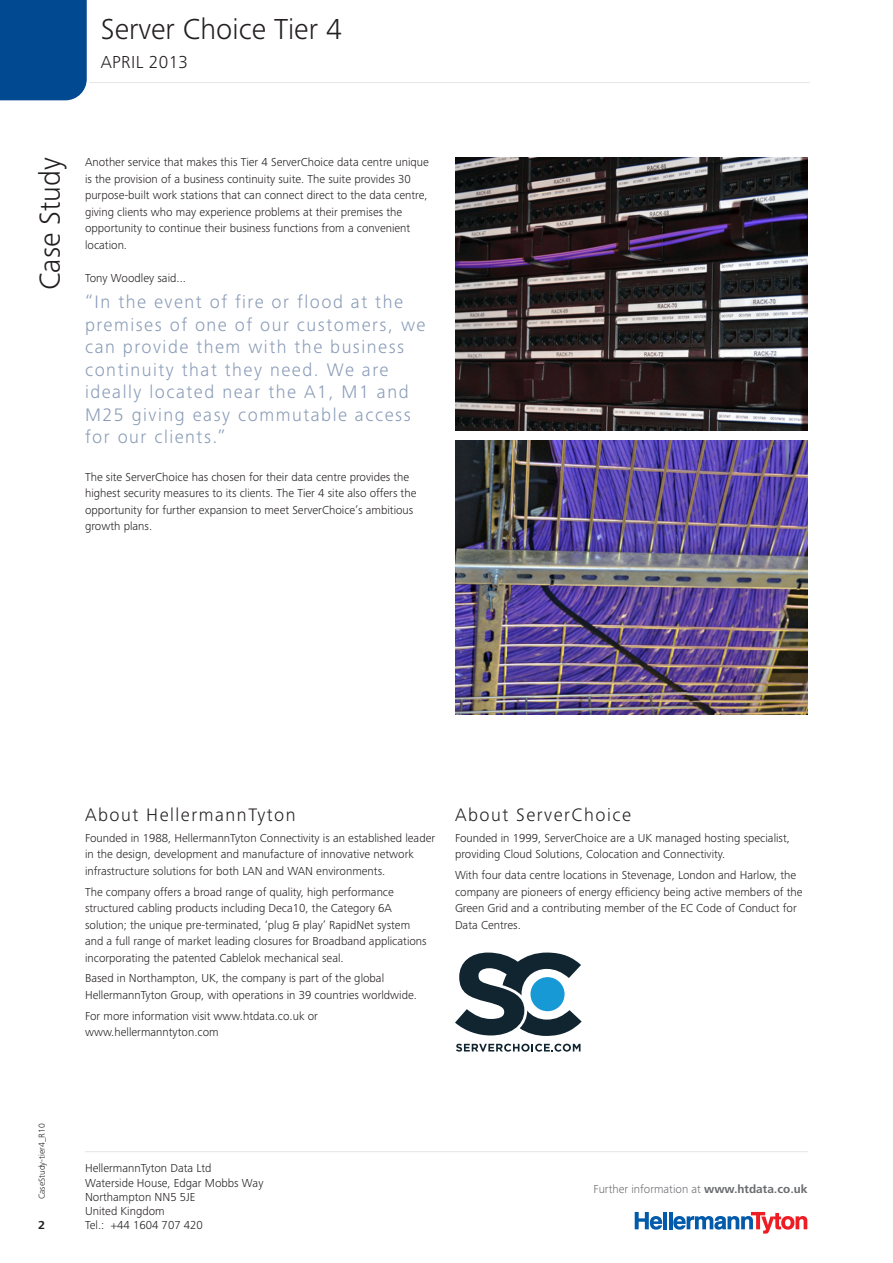
<style>
.page{position:relative;width:893px;height:1263px;background:#fff}
.page>*{position:absolute;margin:0;border:0;box-sizing:border-box;transform-origin:0 0}
.Chapter_Headline_1_2{font:300 30px "Frutiger Next LTW1 G";color:#231f20}
.Intro_Page_Introbox{font:300 18.75px/22.5px "Frutiger Next LTW1 G";letter-spacing:.08em;color:#899bb7}
.Intro_Page_Introbox-2{font:300 18.75px "Frutiger Next LTW1 G";letter-spacing:.08em;color:#231f20}
.Chapter_Headline_2_1{font:300 18px "Frutiger Next LTW1 G";letter-spacing:.02em;color:#231f20}
.Body_Text{font:300 12px/16.5px "Frutiger Next LTW1 G";color:#231f20}
.Body_text{font:300 12px/16.5px "Frutiger Next LTW1 G";color:#231f20}
.t1{font:300 12px "Frutiger Next LTW1 G";color:#6c6d70}
.t2{font:700 12px "Frutiger Next LTW1 G";color:#231f20}
.t3{font:300 9px "Frutiger Next LTW1 G";color:#231f20}
.s1{font-weight:700}
</style>
<div class="page">
<hr style="left:69px;top:82px;width:741px;height:1px;background:#e6e7e9">
<hr style="left:85px;top:1151px;width:723px;height:1px;background:#e6e7e9">
<svg style="left:635px;top:1212px;width:38px;height:18px"></svg>
<hr style="left:663px;top:1212px;width:4px;height:17px;background:#015aaa">
<hr style="left:669px;top:1212px;width:3px;height:17px;background:#015aaa">
<svg style="left:635px;top:1212px;width:27px;height:17px"></svg>
<svg style="left:673px;top:1212px;width:134px;height:21px"></svg>
<div style="left:0;top:0;width:90px;height:101px;background:#014990"></div>
<img style="left:455px;top:157px;width:353px;height:274px">
<img style="left:455px;top:441px;width:353px;height:273px">
<svg style="left:455px;top:952px;width:127px;height:84px"></svg>
<svg style="left:456px;top:1044px;width:124px;height:8px"></svg>
<p class="Chapter_Headline_1_2" style="left:101px;top:11px;width:243px">Server Choice Tier 4</p>
<p class="Chapter_Headline_2_1" style="left:101px;top:51px;width:89px">APRIL 2013</p>
<h1 class="Chapter_Headline_1_2" style="left:33px;top:290px;width:134px;rotate:-90deg">Case Study</h1>
<p class="Body_Text" style="left:85px;top:154px;width:345px">Another service that makes this Tier 4 ServerChoice data centre unique is the provision of a business continuity suite. The suite provides 30 purpose-built work stations that can connect direct to the data centre, giving clients who may experience problems at their premises the opportunity to continue their business functions from a convenient location.</p>
<p class="Body_Text" style="left:85px;top:269px;width:103px">Tony Woodley said...</p>
<p class="Intro_Page_Introbox" style="left:85px;top:291px;width:342px">“In the event of fire or flood at the premises of one of our customers, we can provide them with the business continuity that they need. We are ideally located near the A1, M1 and<br>M25 giving easy commutable access for our clients.”</p>
<p class="Body_Text" style="left:85px;top:468px;width:333px">The site ServerChoice has chosen for their data centre provides the highest security measures to its clients. The Tier 4 site also offers the opportunity for further expansion to meet ServerChoice’s ambitious growth plans.</p>
<p class="t3" style="left:37px;top:1199px;width:77px;rotate:-90deg">CaseStudy-tier4_R10</p>
<p class="t2" style="left:38px;top:1218px;width:9px">2</p>
<p class="Intro_Page_Introbox-2" style="left:85px;top:804px;width:212px">About HellermannTyton</p>
<p class="Body_Text" style="left:85px;top:830px;width:352px">Founded in 1988, HellermannTyton Connectivity is an established leader in the design, development and manufacture of innovative network infrastructure solutions for both LAN and WAN environments.</p>
<p class="Body_Text" style="left:85px;top:883px;width:343px">The company offers a broad range of quality, high performance structured cabling products including Deca10, the Category 6A solution; the unique pre-terminated, ‘plug &amp; play’ RapidNet system and a full range of market leading closures for Broadband applications incorporating the patented Cablelok mechanical seal.</p>
<p class="Body_Text" style="left:85px;top:970px;width:334px">Based in Northampton, UK, the company is part of the global<br>HellermannTyton Group, with operations in 39 countries worldwide.</p>
<p class="Body_Text" style="left:85px;top:1007px;width:234px">For more information visit www.htdata.co.uk or www.hellermanntyton.com</p>
<p class="Intro_Page_Introbox-2" style="left:455px;top:804px;width:178px">About ServerChoice</p>
<p class="Body_text" style="left:455px;top:830px;width:337px">Founded in 1999, ServerChoice are a UK managed hosting specialist, providing Cloud Solutions, Colocation and Connectivity.</p>
<p class="Body_text" style="left:455px;top:867px;width:349px">With four data centre locations in Stevenage, London and Harlow, the company are pioneers of energy efficiency being active members of the Green Grid and a contributing member of the EC Code of Conduct for Data Centres.</p>
<p class="Body_Text" style="left:85px;top:1161px;width:180px;line-height:14.2px">HellermannTyton Data Ltd<br>Waterside House, Edgar Mobbs Way<br>Northampton NN5 5JE<br>United Kingdom<br>Tel.: +44 1604 707 420</p>
<p class="t1" style="left:594px;top:1182px;width:216px">Further information at <span class="s1">www.htdata.co.uk</span></p>
</div>
